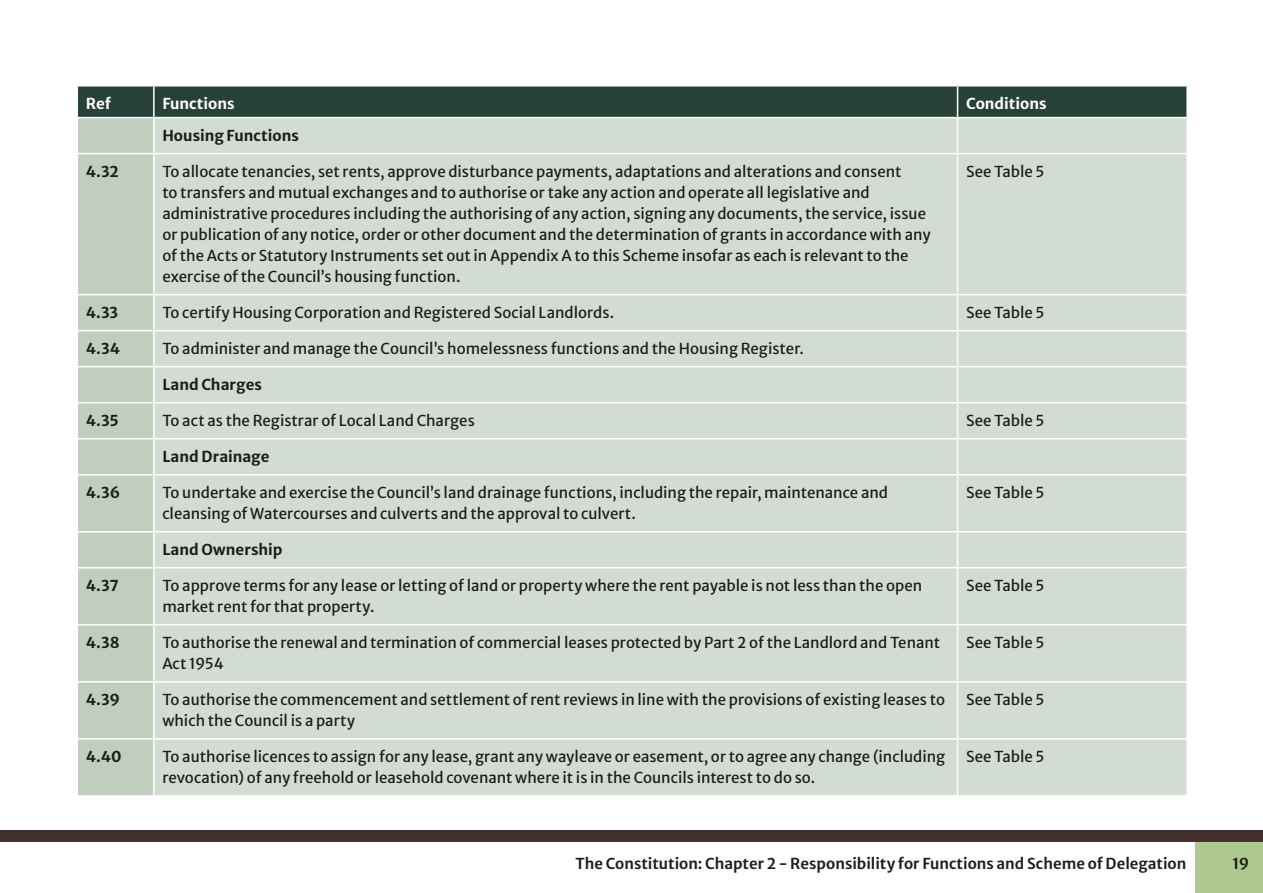
<style>
.page{position:relative;width:1263px;height:893px;background:#fff}
.page>*{position:absolute;margin:0;border:0;box-sizing:border-box;transform-origin:0 0}
.Table_body{font:15px/21px "Merriweather Sans";color:#1d1d1b}
.t1{font:600 15px "Merriweather Sans";color:#1d1d1b}
.Table_body-2{font:700 15px "Merriweather Sans";color:#1d1d1b}
.Table_first_column{font:700 15px "Merriweather Sans";letter-spacing:-.015em;color:#1d1d1b}
.TH{font:700 15px "Merriweather Sans";color:#fff}
</style>
<div class="page">
<div style="left:0;top:830px;width:1263px;height:12px;background:#43302b"></div>
<div style="left:1195px;top:842px;width:68px;height:51px;background:#adc98f"></div>
<div style="left:78px;top:87px;width:1108px;height:30px;background:#274138"></div>
<div style="left:78px;top:118px;width:75px;height:677px;background:#c0cebe"></div>
<div style="left:155px;top:118px;width:1031px;height:677px;background:#d3dcd2"></div>
<hr style="left:153px;top:87px;width:2px;height:30px;background:#fff">
<hr style="left:957px;top:87px;width:1px;height:30px;background:#fff">
<hr style="left:957px;top:118px;width:1px;height:35px;background:#fff">
<hr style="left:77px;top:153px;width:77px;height:1px;background:#fff">
<hr style="left:154px;top:153px;width:803px;height:1px;background:#fff">
<hr style="left:957px;top:153px;width:231px;height:1px;background:#fff">
<hr style="left:957px;top:154px;width:1px;height:140px;background:#fff">
<hr style="left:77px;top:294px;width:77px;height:1px;background:#fff">
<hr style="left:154px;top:294px;width:803px;height:1px;background:#fff">
<hr style="left:957px;top:294px;width:231px;height:1px;background:#fff">
<hr style="left:957px;top:295px;width:1px;height:35px;background:#fff">
<hr style="left:77px;top:330px;width:77px;height:1px;background:#fff">
<hr style="left:154px;top:330px;width:803px;height:1px;background:#fff">
<hr style="left:957px;top:330px;width:231px;height:1px;background:#fff">
<hr style="left:957px;top:331px;width:1px;height:35px;background:#fff">
<hr style="left:77px;top:366px;width:77px;height:1px;background:#fff">
<hr style="left:154px;top:366px;width:803px;height:1px;background:#fff">
<hr style="left:957px;top:366px;width:231px;height:1px;background:#fff">
<hr style="left:957px;top:367px;width:1px;height:35px;background:#fff">
<hr style="left:77px;top:402px;width:77px;height:1px;background:#fff">
<hr style="left:154px;top:402px;width:803px;height:1px;background:#fff">
<hr style="left:957px;top:402px;width:231px;height:1px;background:#fff">
<hr style="left:957px;top:403px;width:1px;height:35px;background:#fff">
<hr style="left:77px;top:438px;width:77px;height:1px;background:#fff">
<hr style="left:154px;top:438px;width:803px;height:1px;background:#fff">
<hr style="left:957px;top:438px;width:231px;height:1px;background:#fff">
<hr style="left:957px;top:439px;width:1px;height:35px;background:#fff">
<hr style="left:77px;top:474px;width:77px;height:1px;background:#fff">
<hr style="left:154px;top:474px;width:803px;height:1px;background:#fff">
<hr style="left:957px;top:474px;width:231px;height:1px;background:#fff">
<hr style="left:957px;top:475px;width:1px;height:56px;background:#fff">
<hr style="left:77px;top:531px;width:77px;height:1px;background:#fff">
<hr style="left:154px;top:531px;width:803px;height:1px;background:#fff">
<hr style="left:957px;top:531px;width:231px;height:1px;background:#fff">
<hr style="left:957px;top:532px;width:1px;height:35px;background:#fff">
<hr style="left:77px;top:567px;width:77px;height:1px;background:#fff">
<hr style="left:154px;top:567px;width:803px;height:1px;background:#fff">
<hr style="left:957px;top:567px;width:231px;height:1px;background:#fff">
<hr style="left:957px;top:568px;width:1px;height:56px;background:#fff">
<hr style="left:77px;top:624px;width:77px;height:2px;background:#fff">
<hr style="left:154px;top:624px;width:803px;height:2px;background:#fff">
<hr style="left:957px;top:624px;width:231px;height:2px;background:#fff">
<hr style="left:957px;top:626px;width:1px;height:55px;background:#fff">
<hr style="left:77px;top:681px;width:77px;height:2px;background:#fff">
<hr style="left:154px;top:681px;width:803px;height:2px;background:#fff">
<hr style="left:957px;top:681px;width:231px;height:2px;background:#fff">
<hr style="left:957px;top:683px;width:1px;height:55px;background:#fff">
<hr style="left:77px;top:738px;width:77px;height:2px;background:#fff">
<hr style="left:154px;top:738px;width:803px;height:2px;background:#fff">
<hr style="left:957px;top:738px;width:231px;height:2px;background:#fff">
<hr style="left:957px;top:740px;width:1px;height:55px;background:#fff">
<p class="TH" style="left:86px;top:91px;width:27px">Ref</p>
<p class="TH" style="left:162px;top:91px;width:74px">Functions</p>
<p class="TH" style="left:966px;top:91px;width:82px">Conditions</p>
<p class="Table_body-2" style="left:162px;top:122px;width:138px">Housing Functions</p>
<p class="Table_first_column" style="left:86px;top:158px;width:34px">4.32</p>
<p class="Table_body" style="left:162px;top:159px;width:770px">To allocate tenancies, set rents, approve disturbance payments, adaptations and alterations and consent<br>to transfers and mutual exchanges and to authorise or take any action and operate all legislative and administrative procedures including the authorising of any action, signing any documents, the service, issue or publication of any notice, order or other document and the determination of grants in accordance with any of the Acts or Statutory Instruments set out in Appendix A to this Scheme insofar as each is relevant to the exercise of the Council’s housing function.</p>
<p class="Table_body" style="left:966px;top:159px;width:80px">See Table 5</p>
<p class="Table_first_column" style="left:86px;top:299px;width:34px">4.33</p>
<p class="Table_body" style="left:162px;top:300px;width:453px">To certify Housing Corporation and Registered Social Landlords.</p>
<p class="Table_body" style="left:966px;top:300px;width:80px">See Table 5</p>
<p class="Table_first_column" style="left:86px;top:335px;width:36px">4.34</p>
<p class="Table_body" style="left:162px;top:336px;width:643px">To administer and manage the Council’s homelessness functions and the Housing Register.</p>
<p class="Table_body-2" style="left:162px;top:371px;width:101px">Land Charges</p>
<p class="Table_first_column" style="left:86px;top:407px;width:34px">4.35</p>
<p class="Table_body" style="left:162px;top:408px;width:314px">To act as the Registrar of Local Land Charges</p>
<p class="Table_body" style="left:966px;top:408px;width:80px">See Table 5</p>
<p class="Table_body-2" style="left:162px;top:443px;width:109px">Land Drainage</p>
<p class="Table_first_column" style="left:86px;top:479px;width:36px">4.36</p>
<p class="Table_body" style="left:162px;top:480px;width:727px">To undertake and exercise the Council’s land drainage functions, including the repair, maintenance and cleansing of Watercourses and culverts and the approval to culvert.</p>
<p class="Table_body" style="left:966px;top:480px;width:80px">See Table 5</p>
<p class="Table_body-2" style="left:162px;top:536px;width:122px">Land Ownership</p>
<p class="Table_first_column" style="left:86px;top:572px;width:35px">4.37</p>
<p class="Table_body" style="left:162px;top:573px;width:762px">To approve terms for any lease or letting of land or property where the rent payable is not less than the open market rent for that property.</p>
<p class="Table_body" style="left:966px;top:573px;width:80px">See Table 5</p>
<p class="Table_first_column" style="left:86px;top:629px;width:35px">4.38</p>
<p class="Table_body" style="left:162px;top:630px;width:779px">To authorise the renewal and termination of commercial leases protected by Part 2 of the Landlord and Tenant<br>Act 1954</p>
<p class="Table_body" style="left:966px;top:630px;width:80px">See Table 5</p>
<p class="Table_first_column" style="left:86px;top:686px;width:36px">4.39</p>
<p class="Table_body" style="left:162px;top:687px;width:784px">To authorise the commencement and settlement of rent reviews in line with the provisions of existing leases to which the Council is a party</p>
<p class="Table_body" style="left:966px;top:687px;width:80px">See Table 5</p>
<p class="Table_first_column" style="left:86px;top:744px;width:37px">4.40</p>
<p class="Table_body" style="left:162px;top:744px;width:784px">To authorise licences to assign for any lease, grant any wayleave or easement, or to agree any change (including revocation) of any freehold or leasehold covenant where it is in the Councils interest to do so.</p>
<p class="Table_body" style="left:966px;top:744px;width:80px">See Table 5</p>
<p class="t1" style="left:575px;top:851px;width:612px">The Constitution: Chapter 2 - Responsibility for Functions and Scheme of Delegation</p>
<p class="t1" style="left:1232px;top:851px;width:18px">19</p>
</div>
